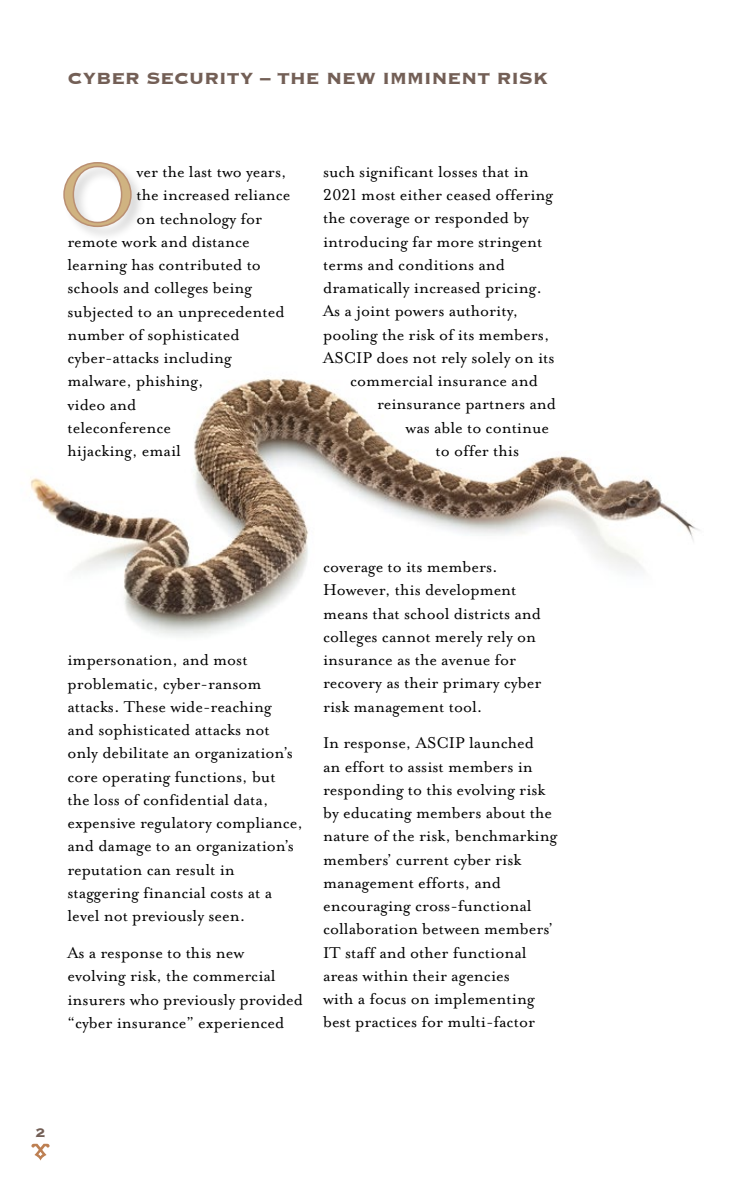
<style>
.page{position:relative;width:756px;height:1188px;background:#fff}
.page>*{position:absolute;margin:0;border:0;box-sizing:border-box;transform-origin:0 0}
.t1{font:700 21px "Copperplate";letter-spacing:-.015em;color:#735f56}
.t2{font:18px/23.2px "Mrs Eaves Lining OT";color:#000}
.t3{font:700 16.5px "Copperplate";color:#735f56}
</style>
<div class="page">
<svg style="left:31px;top:1144px;width:19px;height:17px"></svg>
<img style="left:30px;top:378px;width:670px;height:259px">
<div style="left:62px;top:161px;width:85px;height:81px;background:#000;opacity:.15"></div>
<svg style="left:63px;top:161px;width:69px;height:67px"></svg>
<p class="t1" style="left:68px;top:64px;width:482px">CYBER SECURITY – THE NEW IMMINENT RISK</p>
<p class="t2" style="left:136px;top:160px;width:152px">ver the last two years,</p>
<p class="t2" style="left:136px;top:184px;width:156px">the increased reliance</p>
<p class="t2" style="left:136px;top:207px;width:127px">on technology for</p>
<p class="t2" style="left:68px;top:230px;width:184px">remote work and distance</p>
<p class="t2" style="left:68px;top:253px;width:195px">learning has contributed to</p>
<p class="t2" style="left:68px;top:277px;width:186px">schools and colleges being</p>
<p class="t2" style="left:68px;top:300px;width:219px">subjected to an unprecedented</p>
<p class="t2" style="left:68px;top:323px;width:174px">number of sophisticated</p>
<p class="t2" style="left:68px;top:346px;width:166px">cyber-attacks including</p>
<p class="t2" style="left:68px;top:370px;width:138px">malware, phishing,</p>
<p class="t2" style="left:68px;top:393px;width:70px">video and</p>
<p class="t2" style="left:68px;top:416px;width:105px">teleconference</p>
<p class="t2" style="left:68px;top:439px;width:115px">hijacking, email</p>
<p class="t2" style="left:323px;top:160px;width:207px">such significant losses that in</p>
<p class="t2" style="left:323px;top:183px;width:232px">2021 most either ceased offering</p>
<p class="t2" style="left:323px;top:206px;width:208px">the coverage or responded by</p>
<p class="t2" style="left:323px;top:230px;width:221px">introducing far more stringent</p>
<p class="t2" style="left:323px;top:253px;width:184px">terms and conditions and</p>
<p class="t2" style="left:323px;top:276px;width:220px">dramatically increased pricing.</p>
<p class="t2" style="left:323px;top:300px;width:197px">As a joint powers authority,</p>
<p class="t2" style="left:323px;top:323px;width:228px">pooling the risk of its members,</p>
<p class="t2" style="left:323px;top:346px;width:233px">ASCIP does not rely solely on its</p>
<p class="t2" style="left:350px;top:369px;width:189px">commercial insurance and</p>
<p class="t2" style="left:377px;top:393px;width:180px">reinsurance partners and</p>
<p class="t2" style="left:406px;top:416px;width:145px">was able to continue</p>
<p class="t2" style="left:436px;top:439px;width:85px">to offer this</p>
<p class="t2" style="left:68px;top:649px;width:237px">impersonation, and most problematic, cyber-ransom attacks. These wide-reaching<br>and sophisticated attacks not only debilitate an organization’s core operating functions, but<br>the loss of confidential data, expensive regulatory compliance, and damage to an organization’s reputation can result in staggering financial costs at a level not previously seen.</p>
<p class="t2" style="left:68px;top:941px;width:237px">As a response to this new evolving risk, the commercial insurers who previously provided “cyber insurance” experienced</p>
<p class="t2" style="left:323px;top:555px;width:220px">coverage to its members.<br>However, this development means that school districts and colleges cannot merely rely on insurance as the avenue for recovery as their primary cyber risk management tool.</p>
<p class="t2" style="left:323px;top:732px;width:236px">In response, ASCIP launched<br>an effort to assist members in responding to this evolving risk by educating members about the nature of the risk, benchmarking members’ current cyber risk management efforts, and encouraging cross-functional collaboration between members’<br>IT staff and other functional areas within their agencies<br>with a focus on implementing best practices for multi-factor</p>
<p class="t3" style="left:35px;top:1122px;width:12px">2</p>
</div>
